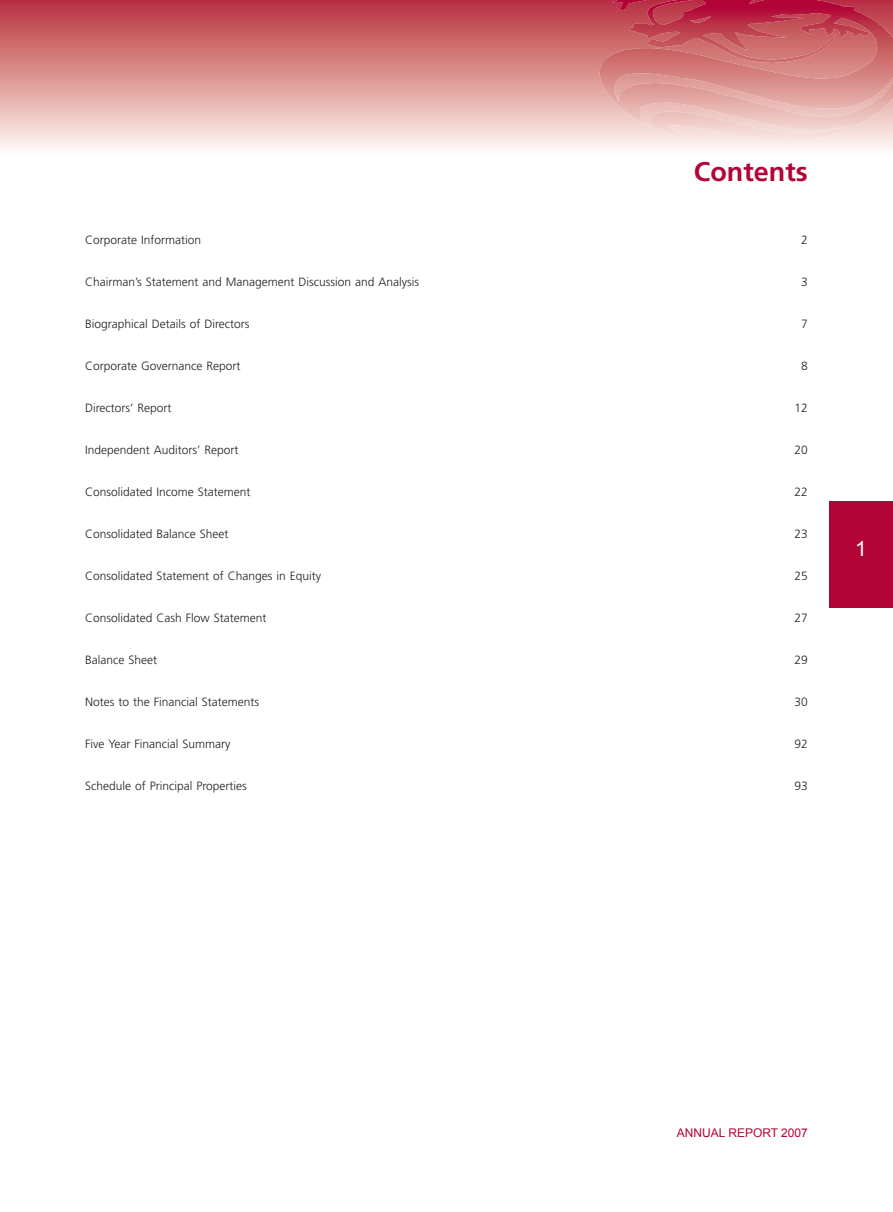
<style>
.page{position:relative;width:893px;height:1212px;background:#fff}
.page>*{position:absolute;margin:0;border:0;box-sizing:border-box;transform-origin:0 0}
.t1{font:700 27px "Frutiger LT Std";color:#b30437}
.t2{font:21px "Arial";color:#fff}
.t3{font:300 12px "Frutiger LT Std";color:#231f20}
.t4{font:12px "Arial";color:#b30437}
</style>
<div class="page">
<svg style="left:0;top:0;width:893px;height:149px"></svg>
<svg style="left:649px;top:111px;width:105px;height:34px"></svg>
<div style="left:829px;top:502px;width:64px;height:106px;background:#b30437"></div>
<h1 class="t1" style="left:694px;top:161px;width:115px">Contents</h1>
<p class="t3" style="left:85px;top:235px;width:118px">Corporate Information</p>
<p class="t3" style="left:801px;top:235px;width:8px">2</p>
<p class="t3" style="left:85px;top:277px;width:336px">Chairman’s Statement and Management Discussion and Analysis</p>
<p class="t3" style="left:801px;top:277px;width:8px">3</p>
<p class="t3" style="left:85px;top:319px;width:166px">Biographical Details of Directors</p>
<p class="t3" style="left:801px;top:319px;width:8px">7</p>
<p class="t3" style="left:85px;top:361px;width:157px">Corporate Governance Report</p>
<p class="t3" style="left:801px;top:361px;width:8px">8</p>
<p class="t3" style="left:85px;top:403px;width:88px">Directors’ Report</p>
<p class="t3" style="left:795px;top:403px;width:15px">12</p>
<p class="t3" style="left:85px;top:445px;width:155px">Independent Auditors’ Report</p>
<p class="t3" style="left:795px;top:445px;width:15px">20</p>
<p class="t3" style="left:85px;top:487px;width:167px">Consolidated Income Statement</p>
<p class="t3" style="left:795px;top:487px;width:15px">22</p>
<p class="t3" style="left:85px;top:529px;width:145px">Consolidated Balance Sheet</p>
<p class="t3" style="left:795px;top:529px;width:15px">23</p>
<p class="t3" style="left:85px;top:571px;width:238px">Consolidated Statement of Changes in Equity</p>
<p class="t3" style="left:795px;top:571px;width:15px">25</p>
<p class="t3" style="left:85px;top:613px;width:183px">Consolidated Cash Flow Statement</p>
<p class="t3" style="left:795px;top:613px;width:15px">27</p>
<p class="t3" style="left:85px;top:655px;width:74px">Balance Sheet</p>
<p class="t3" style="left:795px;top:655px;width:15px">29</p>
<p class="t3" style="left:85px;top:697px;width:176px">Notes to the Financial Statements</p>
<p class="t3" style="left:795px;top:697px;width:15px">30</p>
<p class="t3" style="left:85px;top:739px;width:147px">Five Year Financial Summary</p>
<p class="t3" style="left:795px;top:739px;width:15px">92</p>
<p class="t3" style="left:85px;top:781px;width:163px">Schedule of Principal Properties</p>
<p class="t3" style="left:795px;top:781px;width:15px">93</p>
<h2 class="t2" style="left:855px;top:537px;width:13px">1</h2>
<p class="t4" style="left:677px;top:1126px;width:133px">ANNUAL REPORT 2007</p>
</div>
